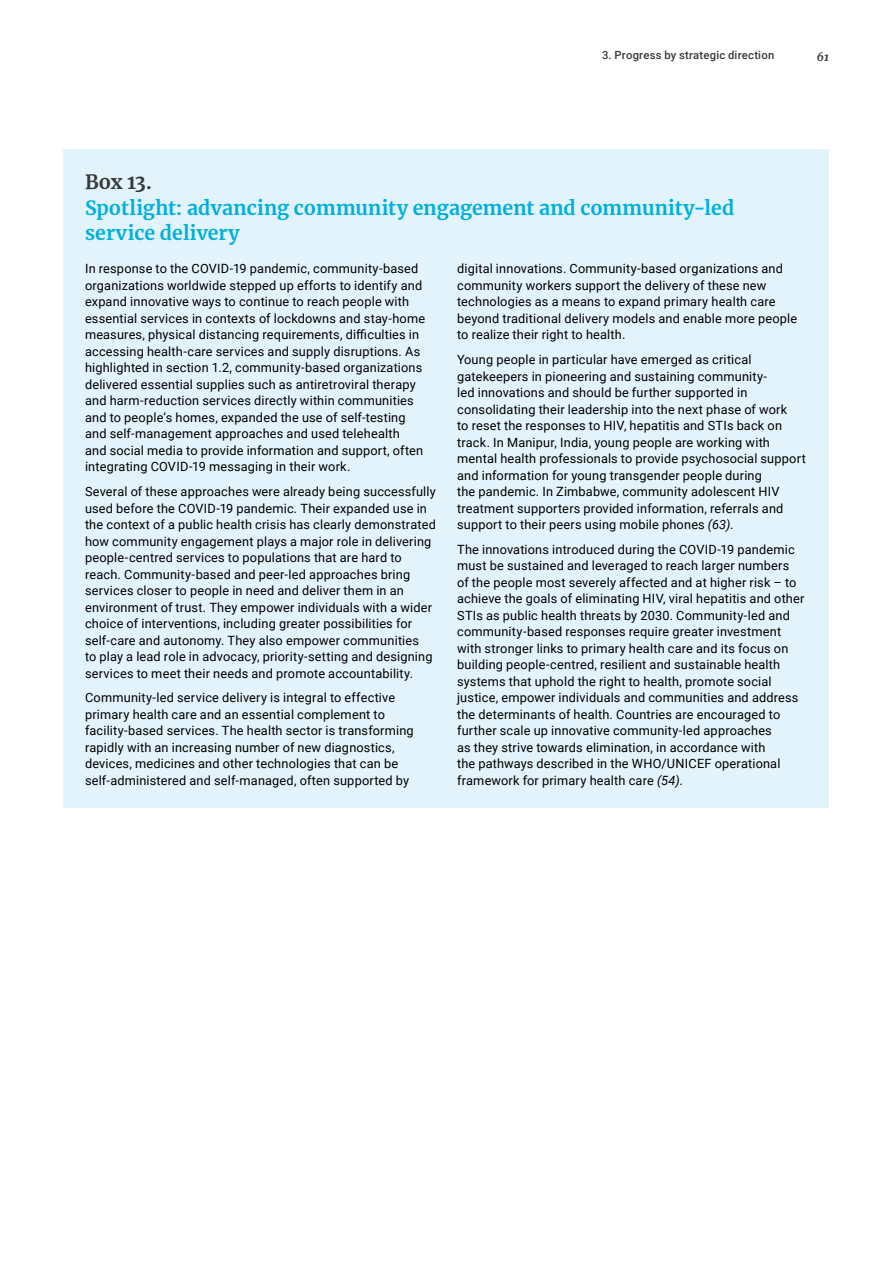
<style>
.page{position:relative;width:893px;height:1263px;background:#fff}
.page>*{position:absolute;margin:0;border:0;box-sizing:border-box;transform-origin:0 0}
.t1{font:700 19.5px/25.5px "Merriweather";letter-spacing:.005em;color:#00b0dc}
.t2{font:700 19.5px "Merriweather";color:#373a3b}
.t3{font:12.75px/16.5px "Roboto";letter-spacing:.015em;color:#000}
.t4{font:italic 700 12px "Merriweather";color:#373a3b}
.t5{font:500 11.25px "Roboto";letter-spacing:.02em;color:#373a3b}
.s1{font-style:italic}
</style>
<div class="page">
<div style="left:64px;top:149px;width:765px;height:658px;background:#e3f3fb"></div>
<p class="t5" style="left:602px;top:48px;width:174px">3. Progress by strategic direction</p>
<p class="t4" style="left:817px;top:48px;width:14px">61</p>
<h1 class="t2" style="left:85px;top:169px;width:68px">Box 13.</h1>
<h1 class="t1" style="left:85px;top:194px;width:651px">Spotlight: advancing community engagement and community-led service delivery</h1>
<p class="t3" style="left:85px;top:260px;width:342px">In response to the COVID-19 pandemic, community-based organizations worldwide stepped up efforts to identify and expand innovative ways to continue to reach people with essential services in contexts of lockdowns and stay-home measures, physical distancing requirements, difficulties in accessing health-care services and supply disruptions. As highlighted in section 1.2, community-based organizations delivered essential supplies such as antiretroviral therapy and harm-reduction services directly within communities and to people’s homes, expanded the use of self-testing and self-management approaches and used telehealth<br>and social media to provide information and support, often integrating COVID-19 messaging in their work.</p>
<p class="t3" style="left:85px;top:483px;width:352px">Several of these approaches were already being successfully used before the COVID-19 pandemic. Their expanded use in the context of a public health crisis has clearly demonstrated how community engagement plays a major role in delivering people-centred services to populations that are hard to reach. Community-based and peer-led approaches bring services closer to people in need and deliver them in an environment of trust. They empower individuals with a wider choice of interventions, including greater possibilities for self-care and autonomy. They also empower communities<br>to play a lead role in advocacy, priority-setting and designing services to meet their needs and promote accountability.</p>
<p class="t3" style="left:85px;top:689px;width:330px">Community-led service delivery is integral to effective primary health care and an essential complement to facility-based services. The health sector is transforming rapidly with an increasing number of new diagnostics, devices, medicines and other technologies that can be self-administered and self-managed, often supported by</p>
<p class="t3" style="left:457px;top:260px;width:342px">digital innovations. Community-based organizations and community workers support the delivery of these new technologies as a means to expand primary health care beyond traditional delivery models and enable more people to realize their right to health.</p>
<p class="t3" style="left:457px;top:351px;width:350px">Young people in particular have emerged as critical gatekeepers in pioneering and sustaining community-<br>led innovations and should be further supported in consolidating their leadership into the next phase of work<br>to reset the responses to HIV, hepatitis and STIs back on track. In Manipur, India, young people are working with mental health professionals to provide psychosocial support and information for young transgender people during<br>the pandemic. In Zimbabwe, community adolescent HIV treatment supporters provided information, referrals and support to their peers using mobile phones <span class="s1">(63)</span>.</p>
<p class="t3" style="left:457px;top:540px;width:349px">The innovations introduced during the COVID-19 pandemic must be sustained and leveraged to reach larger numbers<br>of the people most severely affected and at higher risk – to achieve the goals of eliminating HIV, viral hepatitis and other STIs as public health threats by 2030. Community-led and community-based responses require greater investment with stronger links to primary health care and its focus on building people-centred, resilient and sustainable health systems that uphold the right to health, promote social justice, empower individuals and communities and address the determinants of health. Countries are encouraged to further scale up innovative community-led approaches<br>as they strive towards elimination, in accordance with<br>the pathways described in the WHO/UNICEF operational framework for primary health care <span class="s1">(54)</span>.</p>
</div>
